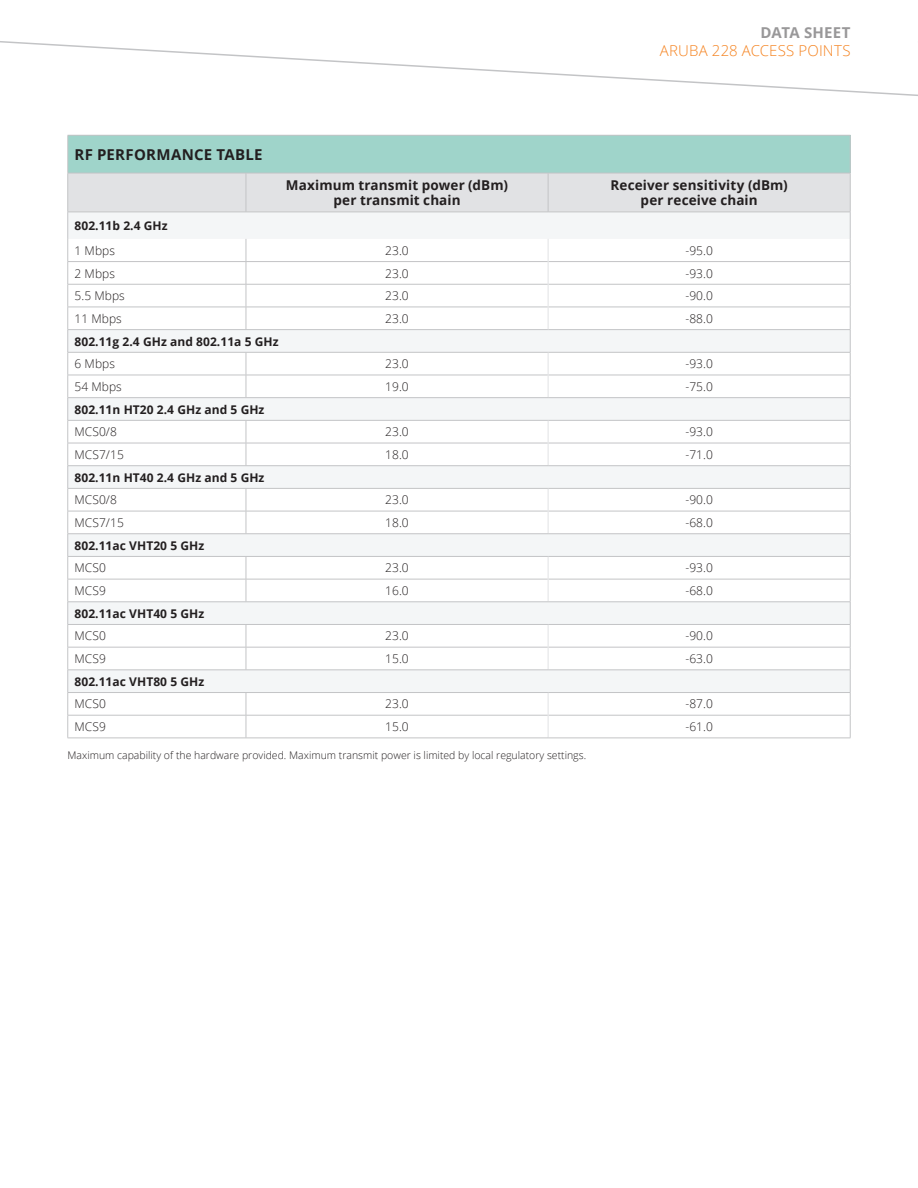
<style>
.page{position:relative;width:918px;height:1188px;background:#fff}
.page>*{position:absolute;margin:0;border:0;box-sizing:border-box;transform-origin:0 0}
.t1{font:300 15px "Open Sans";letter-spacing:.01em;color:#f58320}
.t2{font:700 15px "Open Sans";letter-spacing:.015em;color:#231f20}
.t3{font:700 15px "Open Sans";letter-spacing:.01em;color:#999899}
.t4{font:700 13.5px/15px "Open Sans";letter-spacing:.01em;color:#231f20;text-align:center}
.t5{font:300 12px "Open Sans";letter-spacing:.005em;color:#231f20}
.t6{font:700 12px "Open Sans";letter-spacing:.005em;color:#231f20}
.t7{font:300 10.5px "Open Sans";color:#231f20}
</style>
<div class="page">
<svg style="left:0;top:41px;width:916px;height:55px"></svg>
<div style="left:68px;top:135px;width:782px;height:38px;background:#9fd4ca"></div>
<hr style="left:68px;top:738px;width:178px;height:1px;background:#c3c4c6">
<hr style="left:246px;top:738px;width:302px;height:1px;background:#c3c4c6">
<hr style="left:548px;top:738px;width:303px;height:1px;background:#c3c4c6">
<svg style="left:67px;top:173px;width:784px;height:565px"></svg>
<hr style="left:68px;top:135px;width:178px;height:1px;background:#c3c4c6">
<hr style="left:67px;top:136px;width:1px;height:37px;background:#c3c4c6">
<hr style="left:246px;top:135px;width:302px;height:1px;background:#c3c4c6">
<hr style="left:548px;top:135px;width:303px;height:1px;background:#c3c4c6">
<hr style="left:850px;top:136px;width:1px;height:37px;background:#c3c4c6">
<hr style="left:68px;top:173px;width:178px;height:1px;background:#c3c4c6">
<hr style="left:246px;top:173px;width:302px;height:1px;background:#c3c4c6">
<hr style="left:548px;top:173px;width:303px;height:1px;background:#c3c4c6">
<p class="t3" style="left:761px;top:22px;width:92px">DATA SHEET</p>
<p class="t1" style="left:660px;top:41px;width:192px">ARUBA 228 ACCESS POINTS</p>
<p class="t2" style="left:75px;top:144px;width:190px">RF PERFORMANCE TABLE</p>
<p class="t4" style="left:286px;top:177px;width:224px">Maximum transmit power (dBm) per transmit chain</p>
<p class="t4" style="left:611px;top:177px;width:179px">Receiver sensitivity (dBm) per receive chain</p>
<p class="t6" style="left:75px;top:217px;width:95px">802.11b 2.4 GHz</p>
<p class="t5" style="left:75px;top:242px;width:42px">1 Mbps</p>
<p class="t5" style="left:385px;top:242px;width:25px">23.0</p>
<p class="t5" style="left:685px;top:242px;width:29px">-95.0</p>
<p class="t5" style="left:75px;top:265px;width:42px">2 Mbps</p>
<p class="t5" style="left:385px;top:265px;width:25px">23.0</p>
<p class="t5" style="left:685px;top:265px;width:29px">-93.0</p>
<p class="t5" style="left:75px;top:288px;width:52px">5.5 Mbps</p>
<p class="t5" style="left:385px;top:288px;width:25px">23.0</p>
<p class="t5" style="left:685px;top:288px;width:29px">-90.0</p>
<p class="t5" style="left:75px;top:310px;width:49px">11 Mbps</p>
<p class="t5" style="left:385px;top:310px;width:25px">23.0</p>
<p class="t5" style="left:685px;top:310px;width:29px">-88.0</p>
<p class="t6" style="left:75px;top:333px;width:206px">802.11g 2.4 GHz and 802.11a 5 GHz</p>
<p class="t5" style="left:75px;top:356px;width:42px">6 Mbps</p>
<p class="t5" style="left:385px;top:356px;width:25px">23.0</p>
<p class="t5" style="left:685px;top:356px;width:29px">-93.0</p>
<p class="t5" style="left:75px;top:378px;width:49px">54 Mbps</p>
<p class="t5" style="left:385px;top:378px;width:25px">19.0</p>
<p class="t5" style="left:685px;top:378px;width:29px">-75.0</p>
<p class="t6" style="left:75px;top:401px;width:192px">802.11n HT20 2.4 GHz and 5 GHz</p>
<p class="t5" style="left:75px;top:424px;width:44px">MCS0/8</p>
<p class="t5" style="left:385px;top:424px;width:25px">23.0</p>
<p class="t5" style="left:685px;top:424px;width:29px">-93.0</p>
<p class="t5" style="left:75px;top:446px;width:51px">MCS7/15</p>
<p class="t5" style="left:385px;top:446px;width:25px">18.0</p>
<p class="t5" style="left:685px;top:446px;width:29px">-71.0</p>
<p class="t6" style="left:75px;top:469px;width:192px">802.11n HT40 2.4 GHz and 5 GHz</p>
<p class="t5" style="left:75px;top:492px;width:44px">MCS0/8</p>
<p class="t5" style="left:385px;top:492px;width:25px">23.0</p>
<p class="t5" style="left:685px;top:492px;width:29px">-90.0</p>
<p class="t5" style="left:75px;top:514px;width:51px">MCS7/15</p>
<p class="t5" style="left:385px;top:514px;width:25px">18.0</p>
<p class="t5" style="left:685px;top:514px;width:29px">-68.0</p>
<p class="t6" style="left:75px;top:537px;width:131px">802.11ac VHT20 5 GHz</p>
<p class="t5" style="left:75px;top:560px;width:33px">MCS0</p>
<p class="t5" style="left:385px;top:560px;width:25px">23.0</p>
<p class="t5" style="left:685px;top:560px;width:29px">-93.0</p>
<p class="t5" style="left:75px;top:582px;width:33px">MCS9</p>
<p class="t5" style="left:385px;top:582px;width:25px">16.0</p>
<p class="t5" style="left:685px;top:582px;width:29px">-68.0</p>
<p class="t6" style="left:75px;top:605px;width:131px">802.11ac VHT40 5 GHz</p>
<p class="t5" style="left:75px;top:628px;width:33px">MCS0</p>
<p class="t5" style="left:385px;top:628px;width:25px">23.0</p>
<p class="t5" style="left:685px;top:628px;width:29px">-90.0</p>
<p class="t5" style="left:75px;top:650px;width:33px">MCS9</p>
<p class="t5" style="left:385px;top:650px;width:25px">15.0</p>
<p class="t5" style="left:685px;top:650px;width:29px">-63.0</p>
<p class="t6" style="left:75px;top:673px;width:131px">802.11ac VHT80 5 GHz</p>
<p class="t5" style="left:75px;top:696px;width:33px">MCS0</p>
<p class="t5" style="left:385px;top:696px;width:25px">23.0</p>
<p class="t5" style="left:685px;top:696px;width:29px">-87.0</p>
<p class="t5" style="left:75px;top:719px;width:33px">MCS9</p>
<p class="t5" style="left:385px;top:719px;width:25px">15.0</p>
<p class="t5" style="left:685px;top:719px;width:29px">-61.0</p>
<p class="t7" style="left:68px;top:748px;width:520px">Maximum capability of the hardware provided. Maximum transmit power is limited by local regulatory settings.</p>
</div>
